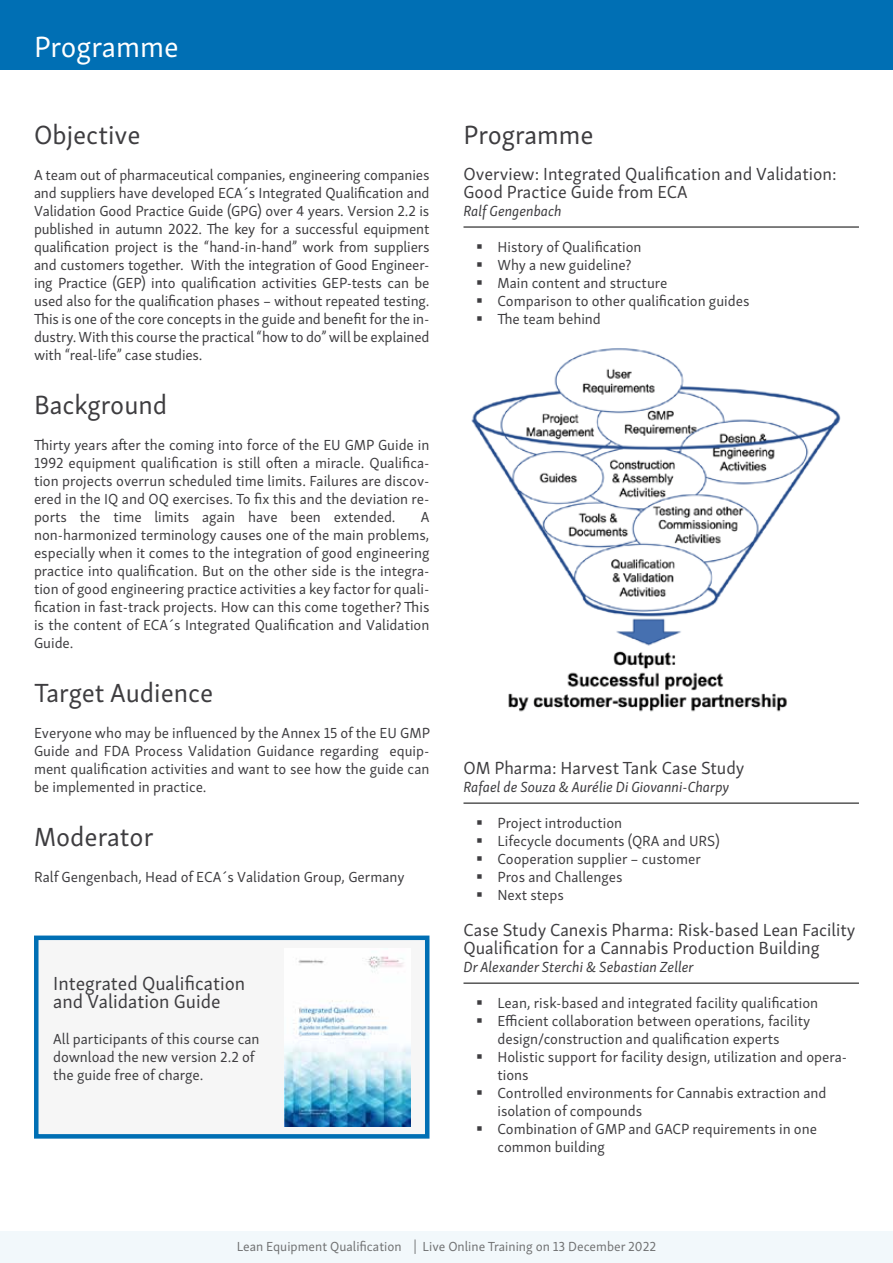
<style>
.page{position:relative;width:893px;height:1263px;background:#fff}
.page>*{position:absolute;margin:0;border:0;box-sizing:border-box;transform-origin:0 0}
.t1{font:30px "Skolar Sans Latn";color:#fff}
.t2{font:27px "Skolar Sans Latn";color:#3e3d40}
.t3{font:19.5px/18px "Skolar Sans Latn";color:#3e3d40}
.t4{font:18px/18px "Skolar Sans Latn";color:#3e3d40}
.t5{font:15px/18px "Skolar Sans Latn";color:#3e3d40;text-align:justify}
.t6{font:italic 15px "Skolar Sans Latn";color:#3e3d40}
.t7{font:13.5px "Skolar Sans Latn";color:#707172}
</style>
<div class="page">
<div style="left:0;top:0;width:893px;height:69px;background:#006fb4"></div>
<hr style="left:463px;top:227px;width:396px;height:1px;background:#000">
<hr style="left:463px;top:803px;width:396px;height:1px;background:#000">
<hr style="left:463px;top:983px;width:396px;height:1px;background:#000">
<div style="left:34px;top:939px;width:395px;height:199px;background:#f6f6f6"></div>
<div style="left:0;top:1231px;width:893px;height:32px;background:#f2f8fb"></div>
<div style="left:34px;top:935px;width:395px;height:203px;border:4px solid #006fb4"></div>
<img style="left:471px;top:348px;width:370px;height:364px">
<img style="left:285px;top:956px;width:126px;height:170px">
<h1 class="t1" style="left:34px;top:24px;width:146px">Programme</h1>
<h2 class="t2" style="left:34px;top:114px;width:108px">Objective</h2>
<p class="t5" style="left:34px;top:165px;width:397px">A team out of pharmaceutical companies, engineering companies and suppliers have developed ECA´s Integrated Qualification and Validation Good Practice Guide (GPG) over 4 years. Version 2.2 is published in autumn 2022. The key for a successful equipment qualification project is the “hand-in-hand” work from suppliers and customers together. With the integration of Good Engineer&shy;ing Practice (GEP) into qualification activities GEP-tests can be used also for the qualification phases – without repeated testing.<br>This is one of the core concepts in the guide and benefit for the in&shy;dustry. With this course the practical “how to do” will be explained with “real-life” case studies.</p>
<h2 class="t2" style="left:34px;top:384px;width:135px">Background</h2>
<p class="t5" style="left:34px;top:435px;width:397px">Thirty years after the coming into force of the EU GMP Guide in 1992 equipment qualification is still often a miracle. Qualifica&shy;tion projects overrun scheduled time limits. Failures are discov&shy;ered in the IQ and OQ exercises. To fix this and the deviation re&shy;ports the time limits again have been extended.</p>
<p class="t5" style="left:34px;top:507px;width:397px;text-indent:387px">A non-harmonized terminology causes one of the main problems, especially when it comes to the integration of good engineering practice into qualification. But on the other side is the integra&shy;tion of good engineering practice activities a key factor for quali&shy;fication in fast-track projects. How can this come together? This is the content of ECA´s Integrated Qualification and Validation Guide.</p>
<h2 class="t2" style="left:34px;top:672px;width:181px">Target Audience</h2>
<p class="t5" style="left:34px;top:723px;width:398px">Everyone who may be influenced by the Annex 15 of the EU GMP Guide and FDA Process Validation Guidance regarding equip&shy;ment qualification activities and want to see how the guide can be implemented in practice.</p>
<h2 class="t2" style="left:34px;top:816px;width:121px">Moderator</h2>
<p class="t5" style="left:34px;top:867px;width:372px">Ralf Gengenbach, Head of ECA´s Validation Group, Germany</p>
<h3 class="t3" style="left:53px;top:973px;width:194px">Integrated Qualification and Validation Guide</h3>
<p class="t5" style="left:53px;top:1029px;width:208px;text-align:left">All participants of this course can download the new version 2.2 of the guide free of charge.</p>
<h2 class="t2" style="left:463px;top:114px;width:132px">Programme</h2>
<p class="t4" style="left:463px;top:163px;width:375px">Overview: Integrated Qualification and Validation:<br>Good Practice Guide from ECA</p>
<p class="t6" style="left:463px;top:200px;width:100px">Ralf Gengenbach</p>
<p class="t5" style="left:497px;top:237px;width:254px;text-align:left">History of Qualification<br>Why a new guideline?<br>Main content and structure<br>Comparison to other qualification guides<br>The team behind</p>
<p class="t4" style="left:463px;top:757px;width:283px">OM Pharma: Harvest Tank Case Study</p>
<p class="t6" style="left:463px;top:776px;width:267px">Rafael de Souza &amp; Aurélie Di Giovanni-Charpy</p>
<p class="t5" style="left:497px;top:813px;width:224px;text-align:left">Project introduction<br>Lifecycle documents (QRA and URS)<br>Cooperation supplier – customer<br>Pros and Challenges<br>Next steps</p>
<p class="t4" style="left:463px;top:919px;width:394px">Case Study Canexis Pharma: Risk-based Lean Facility<br>Qualification for a Cannabis Production Building</p>
<p class="t6" style="left:463px;top:956px;width:232px">Dr Alexander Sterchi &amp; Sebastian Zeller</p>
<p class="t5" style="left:497px;top:993px;width:351px;text-align:left">Lean, risk-based and integrated facility qualification Efficient collaboration between operations, facility design/construction and qualification experts<br>Holistic support for facility design, utilization and opera&shy;tions<br>Controlled environments for Cannabis extraction and isolation of compounds<br>Combination of GMP and GACP requirements in one common building</p>
<p class="t7" style="left:237px;top:1236px;width:421px">Lean Equipment Qualification | Live Online Training on 13 December 2022</p>
</div>
